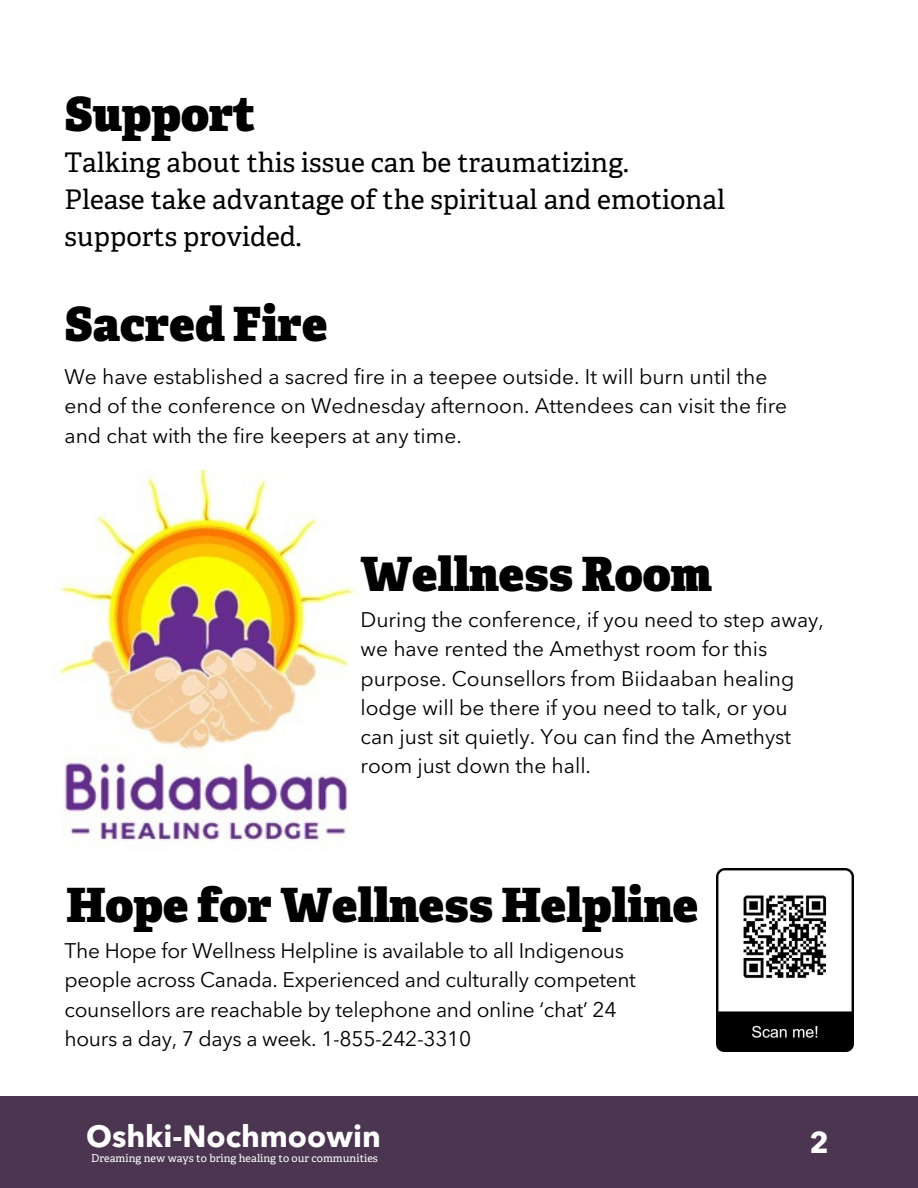
<style>
.page{position:relative;width:918px;height:1188px;background:#fff}
.page>*{position:absolute;margin:0;border:0;box-sizing:border-box;transform-origin:0 0}
.t1{font:800 47.25px "Adelle";color:#000}
.t2{font:700 30.45px "Avenir Next Cyr";color:#fff}
.t3{font:700 30px "Avenir Next Cyr";color:#fff}
.t4{font:27px/37.2px "Adelle";color:#000}
.t5{font:21px/29.2px "Avenir Next Cyr";color:#000}
.t6{font:10.8px "Adelle";color:#fff}
</style>
<div class="page">
<div style="left:0;top:1096px;width:918px;height:92px;background:#4b3550"></div>
<img style="left:53px;top:471px;width:301px;height:370px">
<img style="left:716px;top:868px;width:138px;height:184px">
<p class="t1" style="left:65px;top:89px;width:192px">Support</p>
<h1 class="t4" style="left:65px;top:147px;width:662px">Talking about this issue can be traumatizing.<br>Please take advantage of the spiritual and emotional supports provided.</h1>
<h1 class="t1" style="left:65px;top:300px;width:265px">Sacred Fire</h1>
<h4 class="t5" style="left:65px;top:362px;width:724px">We have established a sacred fire in a teepee outside. It will burn until the end of the conference on Wednesday afternoon. Attendees can visit the fire and chat with the fire keepers at any time.</h4>
<h4 class="t1" style="left:361px;top:550px;width:353px">Wellness Room</h4>
<p class="t5" style="left:361px;top:605px;width:465px">During the conference, if you need to step away, we have rented the Amethyst room for this purpose. Counsellors from Biidaaban healing lodge will be there if you need to talk, or you can just sit quietly. You can find the Amethyst room just down the hall.</p>
<p class="t1" style="left:67px;top:881px;width:634px">Hope for Wellness Helpline</p>
<p class="t5" style="left:65px;top:936px;width:573px">The Hope for Wellness Helpline is available to all Indigenous people across Canada. Experienced and culturally competent counsellors are reachable by telephone and online ‘chat’ 24 hours a day, 7 days a week. 1-855-242-3310</p>
<h3 class="t2" style="left:86px;top:1117px;width:296px">Oshki-Nochmoowin</h3>
<h1 class="t6" style="left:91px;top:1152px;width:288px">Dreaming new ways to bring healing to our communities</h1>
<h4 class="t3" style="left:809px;top:1124px;width:21px">2</h4>
</div>
